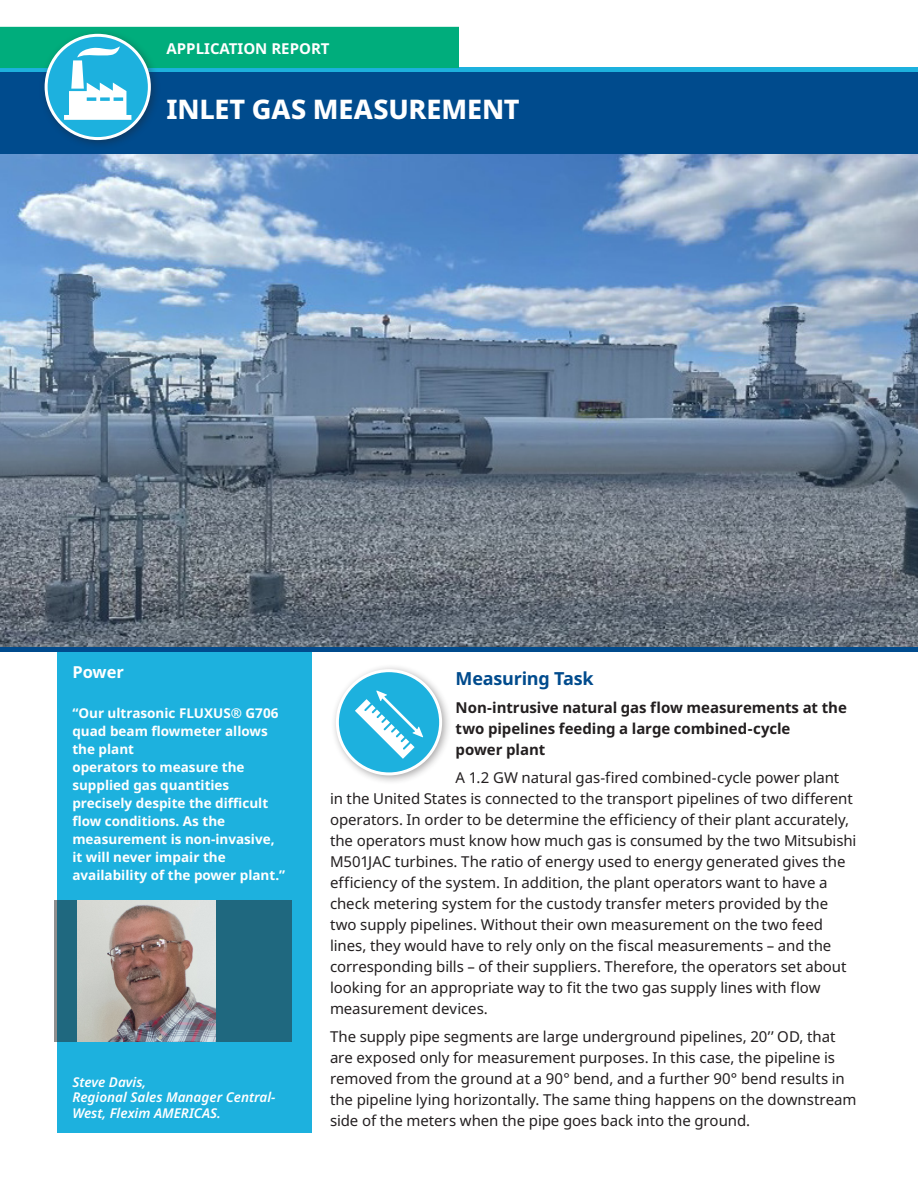
<style>
.page{position:relative;width:918px;height:1188px;background:#fff}
.page>*{position:absolute;margin:0;border:0;box-sizing:border-box;transform-origin:0 0}
.Headline-Reversed-Paragraph_20_20{font:800 27px "Noto Sans";letter-spacing:-.005em;color:#fff}
.Subhead-Paragraph-Blue_12_15{font:700 18px "Noto Sans";letter-spacing:-.01em;color:#004b8d}
.Sidebar-Headline-Reverse_11_15{font:700 16.5px "Noto Sans";color:#fff}
.Body-Paragraph_10_14{font:15px/21px "Noto Sans";letter-spacing:-.005em;color:#231f20}
.Body-Paragraph_10_14-2{font:700 15px/21px "Noto Sans";letter-spacing:-.005em;color:#231f20}
.Page_Header-Reverse_10_15{font:700 15px "Noto Sans";color:#fff}
.t1{font:700 13.5px/18px "Noto Sans";color:#fff}
.t2{font:italic 600 13.5px/15.8px "Noto Sans";color:#fff}
</style>
<div class="page">
<div style="left:0;top:68px;width:918px;height:85px;background:#004b8d"></div>
<hr style="left:0;top:68px;width:918px;height:4px;background:#1db1de">
<div style="left:57px;top:652px;width:255px;height:481px;background:#1db1de"></div>
<div style="left:39px;top:28px;width:122px;height:122px;background:#231f20;opacity:.4"></div>
<svg style="left:46px;top:35px;width:103px;height:104px"></svg>
<svg style="left:0;top:27px;width:459px;height:93px"></svg>
<div style="left:330px;top:663px;width:122px;height:123px;background:#231f20;opacity:.4"></div>
<div style="left:337px;top:671px;width:104px;height:103px;background:#1db1de;border-radius:50%"></div>
<div style="left:336px;top:669px;width:106px;height:106px;border:3px solid #fff;border-radius:50%"></div>
<svg style="left:355px;top:691px;width:68px;height:68px"></svg>
<hr style="left:0;top:648px;width:918px;height:4px;background:#004b8d">
<div style="left:54px;top:900px;width:238px;height:142px;background:#1f687f"></div>
<img style="left:78px;top:900px;width:137px;height:142px">
<img style="left:0;top:154px;width:918px;height:493px">
<p class="Page_Header-Reverse_10_15" style="left:166px;top:41px;width:165px">APPLICATION REPORT</p>
<p class="Headline-Reversed-Paragraph_20_20" style="left:166px;top:94px;width:355px">INLET GAS MEASUREMENT</p>
<p class="Sidebar-Headline-Reverse_11_15" style="left:72px;top:662px;width:53px">Power</p>
<p class="t1" style="left:72px;top:704px;width:214px">“Our ultrasonic FLUXUS® G706 quad beam flowmeter allows the plant<br>operators to measure the supplied gas quantities precisely despite the difficult flow conditions. As the measurement is non-invasive, it will never impair the availability of the power plant.”</p>
<p class="t2" style="left:72px;top:1074px;width:205px">Steve Davis,<br>Regional Sales Manager Central-<br>West, Flexim AMERICAS.</p>
<p class="Subhead-Paragraph-Blue_12_15" style="left:456px;top:669px;width:140px">Measuring Task</p>
<p class="Body-Paragraph_10_14-2" style="left:456px;top:697px;width:393px">Non-intrusive natural gas flow measurements at the two pipelines feeding a large combined-cycle<br>power plant</p>
<p class="Body-Paragraph_10_14" style="left:330px;top:767px;width:528px;text-indent:126px">A 1.2 GW natural gas-fired combined-cycle power plant<br>in the United States is connected to the transport pipelines of two different operators. In order to be determine the efficiency of their plant accurately, the operators must know how much gas is consumed by the two Mitsubishi M501JAC turbines. The ratio of energy used to energy generated gives the efficiency of the system. In addition, the plant operators want to have a check metering system for the custody transfer meters provided by the two supply pipelines. Without their own measurement on the two feed lines, they would have to rely only on the fiscal measurements – and the corresponding bills – of their suppliers. Therefore, the operators set about looking for an appropriate way to fit the two gas supply lines with flow measurement devices.</p>
<p class="Body-Paragraph_10_14" style="left:330px;top:1026px;width:528px">The supply pipe segments are large underground pipelines, 20’’ OD, that are exposed only for measurement purposes. In this case, the pipeline is removed from the ground at a 90° bend, and a further 90° bend results in the pipeline lying horizontally. The same thing happens on the downstream side of the meters when the pipe goes back into the ground.</p>
</div>
